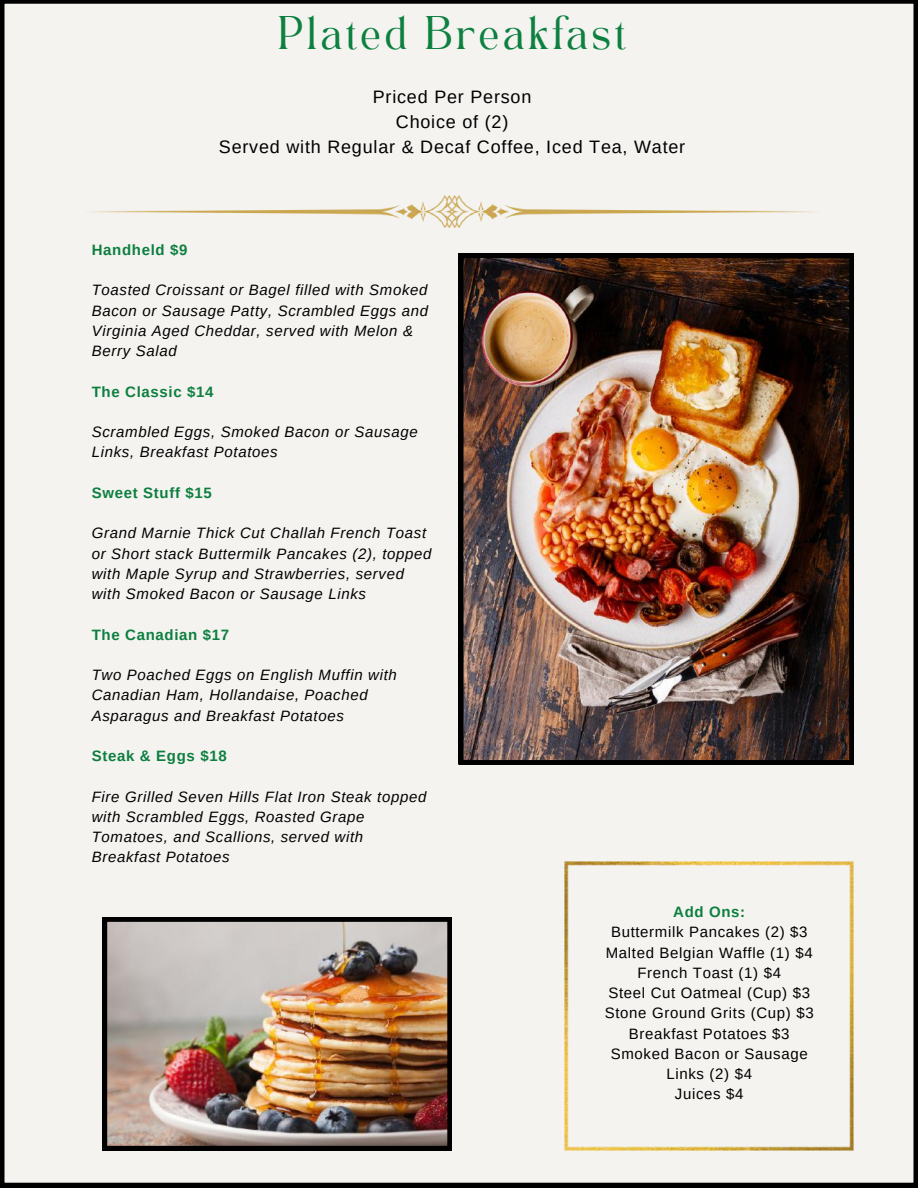
<style>
.page{position:relative;width:918px;height:1188px;background:#fff}
.page>*{position:absolute;margin:0;border:0;box-sizing:border-box;transform-origin:0 0}
.t1{font:33px "TAN Angleton";letter-spacing:.045em;color:#0d8040}
.t2{font:18px/24.8px "Arimo";letter-spacing:.045em;color:#000;text-align:center}
.t3{font:italic 15px/20.2px "Arimo";letter-spacing:.045em;color:#000}
.t4{font:15px/20.2px "Arimo";letter-spacing:.045em;color:#000;text-align:center}
.t5{font:700 15px "Arimo";letter-spacing:.045em;color:#0d7f3f}
</style>
<div class="page">
<div style="left:0;top:0;width:918px;height:1187px;background:#f4f3f0"></div>
<img style="left:459px;top:254px;width:395px;height:511px">
<img style="left:103px;top:917px;width:348px;height:233px">
<img style="left:85px;top:196px;width:734px;height:31px">
<div style="left:565px;top:861px;width:289px;height:290px;background:#f4f3f0"></div>
<h1 class="t1" style="left:277px;top:16px;width:351px">Plated Breakfast</h1>
<p class="t2" style="left:219px;top:85px;width:468px">Priced Per Person<br>Choice of (2)<br>Served with Regular &amp; Decaf Coffee, Iced Tea, Water</p>
<p class="t5" style="left:92px;top:241px;width:97px">Handheld $9</p>
<p class="t3" style="left:92px;top:280px;width:338px">Toasted Croissant or Bagel filled with Smoked Bacon or Sausage Patty, Scrambled Eggs and Virginia Aged Cheddar, served with Melon &amp; Berry Salad</p>
<p class="t5" style="left:92px;top:383px;width:123px">The Classic $14</p>
<p class="t3" style="left:92px;top:422px;width:327px">Scrambled Eggs, Smoked Bacon or Sausage<br>Links, Breakfast Potatoes</p>
<p class="t5" style="left:92px;top:484px;width:122px">Sweet Stuff $15</p>
<p class="t3" style="left:92px;top:523px;width:341px">Grand Marnie Thick Cut Challah French Toast or Short stack Buttermilk Pancakes (2), topped with Maple Syrup and Strawberries, served with Smoked Bacon or Sausage Links</p>
<p class="t5" style="left:92px;top:626px;width:139px">The Canadian $17</p>
<p class="t3" style="left:92px;top:665px;width:307px">Two Poached Eggs on English Muffin with<br>Canadian Ham, Hollandaise, Poached<br>Asparagus and Breakfast Potatoes</p>
<p class="t5" style="left:92px;top:748px;width:136px">Steak &amp; Eggs $18</p>
<p class="t3" style="left:92px;top:786px;width:336px">Fire Grilled Seven Hills Flat Iron Steak topped with Scrambled Eggs, Roasted Grape Tomatoes, and Scallions, served with Breakfast Potatoes</p>
<p class="t5" style="left:673px;top:904px;width:74px">Add Ons:</p>
<p class="t4" style="left:605px;top:922px;width:210px">Buttermilk Pancakes (2) $3<br>Malted Belgian Waffle (1) $4<br>French Toast (1) $4<br>Steel Cut Oatmeal (Cup) $3<br>Stone Ground Grits (Cup) $3<br>Breakfast Potatoes $3<br>Smoked Bacon or Sausage<br>Links (2) $4<br>Juices $4</p>
</div>
